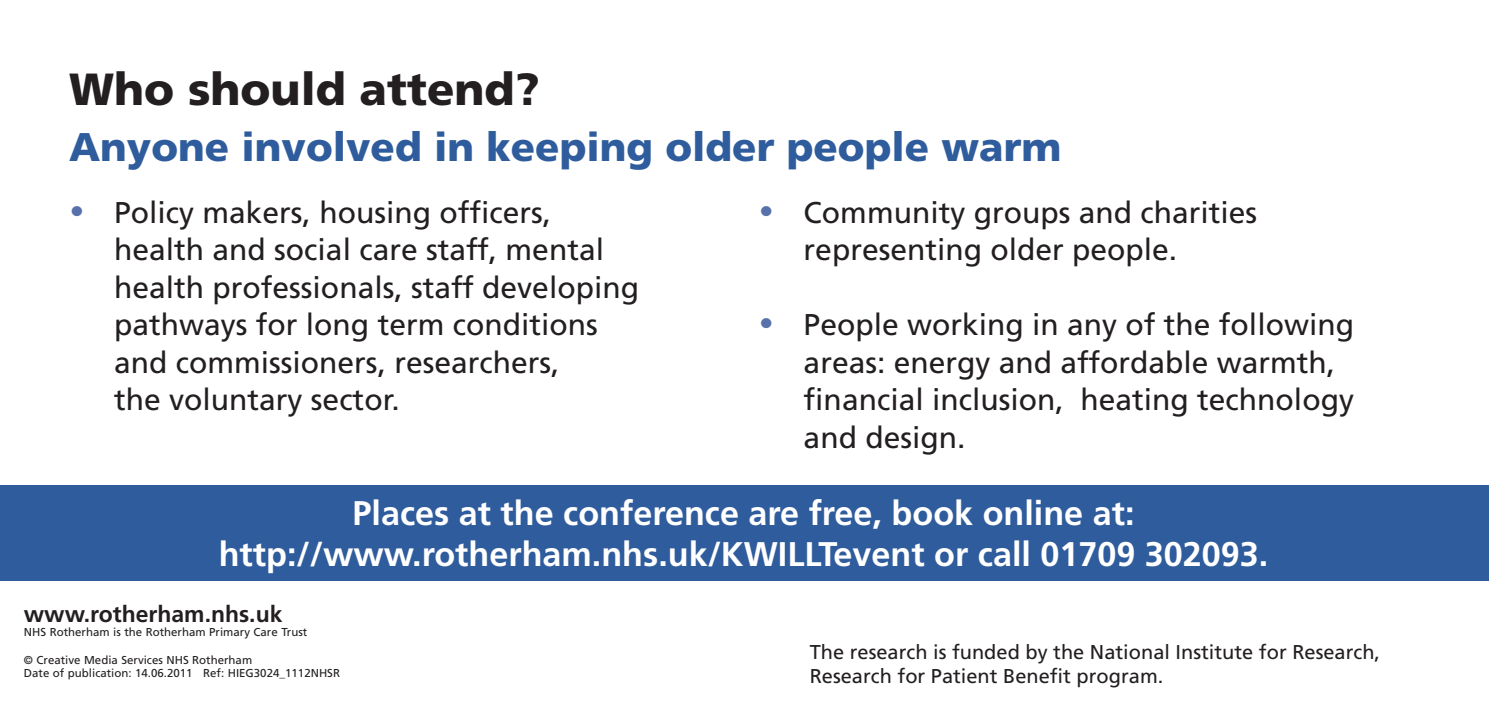
<style>
.page{position:relative;width:1489px;height:702px;background:#fff}
.page>*{position:absolute;margin:0;border:0;box-sizing:border-box;transform-origin:0 0}
.t1{font:900 45px "Frutiger";color:#231f20}
.t2{font:900 40px "Frutiger";color:#2f5c9c}
.t3{font:700 34.25px/41px "Frutiger";color:#fff;text-align:center}
.t4{font:30px/37.5px "Frutiger";color:#231f20}
.t5{font:700 23px "Frutiger";color:#231f20}
.t6{font:20px/24px "Frutiger";color:#231f20}
.t7{font:11.5px/13.8px "Frutiger";color:#231f20}
.s1{font-family:"Georgia";font-size:40px;color:#5971ab}
</style>
<div class="page">
<div style="left:0;top:485px;width:1488px;height:96px;background:#2f5c9c"></div>
<h1 class="t1" style="left:69px;top:62px;width:472px">Who should attend?</h1>
<h2 class="t2" style="left:69px;top:123px;width:993px">Anyone involved in keeping older people warm</h2>
<p class="t4" style="left:114px;top:194px;width:526px;text-indent:-45px"><span class="s1">•</span> Policy makers, housing officers, health and social care staff, mental health professionals, staff developing pathways for long term conditions and commissioners, researchers,<br>the voluntary sector.</p>
<p class="t4" style="left:803px;top:194px;width:455px;text-indent:-45px"><span class="s1">•</span> Community groups and charities representing older people.</p>
<p class="t4" style="left:803px;top:306px;width:552px;text-indent:-45px"><span class="s1">•</span> People working in any of the following areas: energy and affordable warmth, financial inclusion, heating technology and design.</p>
<p class="t3" style="left:219px;top:493px;width:1051px">Places at the conference are free, book online at: http://www.rotherham.nhs.uk/KWILLTevent or call 01709 302093.</p>
<p class="t5" style="left:24px;top:600px;width:260px">www.rotherham.nhs.uk</p>
<p class="t7" style="left:24px;top:625px;width:285px">NHS Rotherham is the Rotherham Primary Care Trust</p>
<p class="t7" style="left:24px;top:652px;width:318px">© Creative Media Services NHS Rotherham<br>Date of publication: 14.06.2011 Ref: HIEG3024_1112NHSR</p>
<p class="t6" style="left:809px;top:639px;width:572px">The research is funded by the National Institute for Research,<br>Research for Patient Benefit program.</p>
</div>
